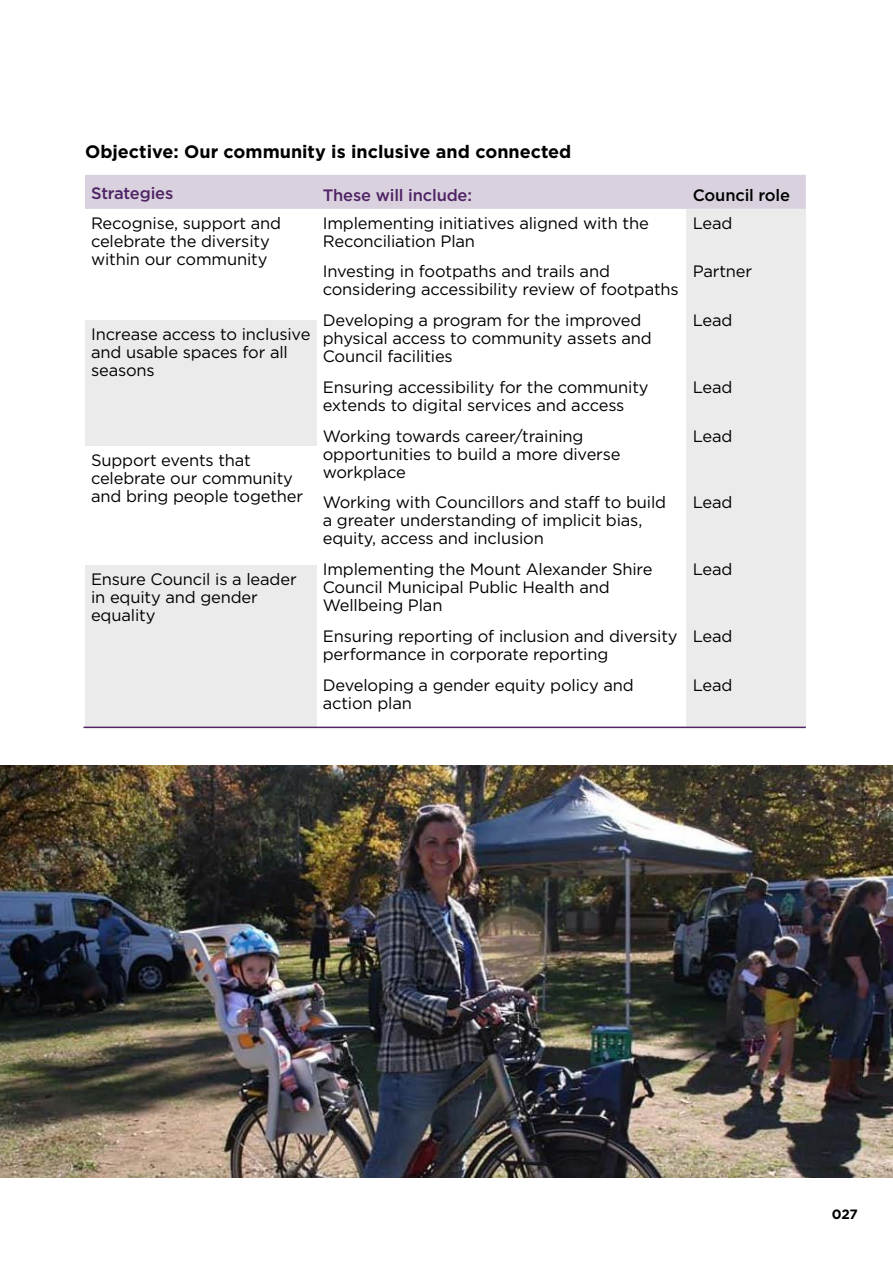
<style>
.page{position:relative;width:893px;height:1263px;background:#fff}
.page>*{position:absolute;margin:0;border:0;box-sizing:border-box;transform-origin:0 0}
._2_subheading{font:700 18px "Gotham";color:#000}
.Body_Copy{font:16.5px/18px "Gotham";letter-spacing:-.01em;color:#000}
.Body_Copy-2{font:500 16.5px "Gotham";letter-spacing:-.01em;color:#4f2365}
.Body_Copy-3{font:500 16.5px "Gotham";letter-spacing:-.01em;color:#000}
.t1{font:700 13.5px "Gotham";color:#000}
</style>
<div class="page">
<div style="left:85px;top:175px;width:721px;height:34px;background:#d9d1dd"></div>
<div style="left:687px;top:209px;width:119px;height:518px;background:#ebebec"></div>
<div style="left:85px;top:320px;width:232px;height:126px;background:#ebebec"></div>
<div style="left:85px;top:565px;width:232px;height:162px;background:#ebebec"></div>
<hr style="left:84px;top:727px;width:722px;height:1px;background:#4f2365">
<img style="left:0;top:765px;width:893px;height:413px">
<p class="_2_subheading" style="left:85px;top:142px;width:488px">Objective: Our community is inclusive and connected</p>
<p class="Body_Copy-2" style="left:91px;top:184px;width:84px">Strategies</p>
<p class="Body_Copy-2" style="left:323px;top:185px;width:151px">These will include:</p>
<p class="Body_Copy-3" style="left:693px;top:185px;width:99px">Council role</p>
<p class="Body_Copy" style="left:91px;top:214px;width:192px">Recognise, support and celebrate the diversity within our community</p>
<p class="Body_Copy" style="left:323px;top:214px;width:328px">Implementing initiatives aligned with the<br>Reconciliation Plan</p>
<p class="Body_Copy" style="left:323px;top:262px;width:357px">Investing in footpaths and trails and considering accessibility review of footpaths</p>
<p class="Body_Copy" style="left:323px;top:311px;width:331px">Developing a program for the improved physical access to community assets and<br>Council facilities</p>
<p class="Body_Copy" style="left:323px;top:378px;width:327px">Ensuring accessibility for the community extends to digital services and access</p>
<p class="Body_Copy" style="left:323px;top:427px;width:299px">Working towards career/training opportunities to build a more diverse workplace</p>
<p class="Body_Copy" style="left:323px;top:493px;width:345px">Working with Councillors and staff to build a greater understanding of implicit bias, equity, access and inclusion</p>
<p class="Body_Copy" style="left:323px;top:560px;width:331px">Implementing the Mount Alexander Shire<br>Council Municipal Public Health and<br>Wellbeing Plan</p>
<p class="Body_Copy" style="left:323px;top:627px;width:356px">Ensuring reporting of inclusion and diversity performance in corporate reporting</p>
<p class="Body_Copy" style="left:323px;top:676px;width:312px">Developing a gender equity policy and action plan</p>
<p class="Body_Copy" style="left:693px;top:214px;width:41px">Lead</p>
<p class="Body_Copy" style="left:693px;top:262px;width:61px">Partner</p>
<p class="Body_Copy" style="left:693px;top:311px;width:41px">Lead</p>
<p class="Body_Copy" style="left:91px;top:325px;width:221px">Increase access to inclusive and usable spaces for all seasons</p>
<p class="Body_Copy" style="left:693px;top:378px;width:41px">Lead</p>
<p class="Body_Copy" style="left:693px;top:427px;width:41px">Lead</p>
<p class="Body_Copy" style="left:91px;top:450px;width:214px">Support events that celebrate our community and bring people together</p>
<p class="Body_Copy" style="left:693px;top:493px;width:41px">Lead</p>
<p class="Body_Copy" style="left:693px;top:560px;width:41px">Lead</p>
<p class="Body_Copy" style="left:91px;top:570px;width:207px">Ensure Council is a leader in equity and gender equality</p>
<p class="Body_Copy" style="left:693px;top:627px;width:41px">Lead</p>
<p class="Body_Copy" style="left:693px;top:676px;width:41px">Lead</p>
<p class="t1" style="left:832px;top:1206px;width:28px">027</p>
</div>
